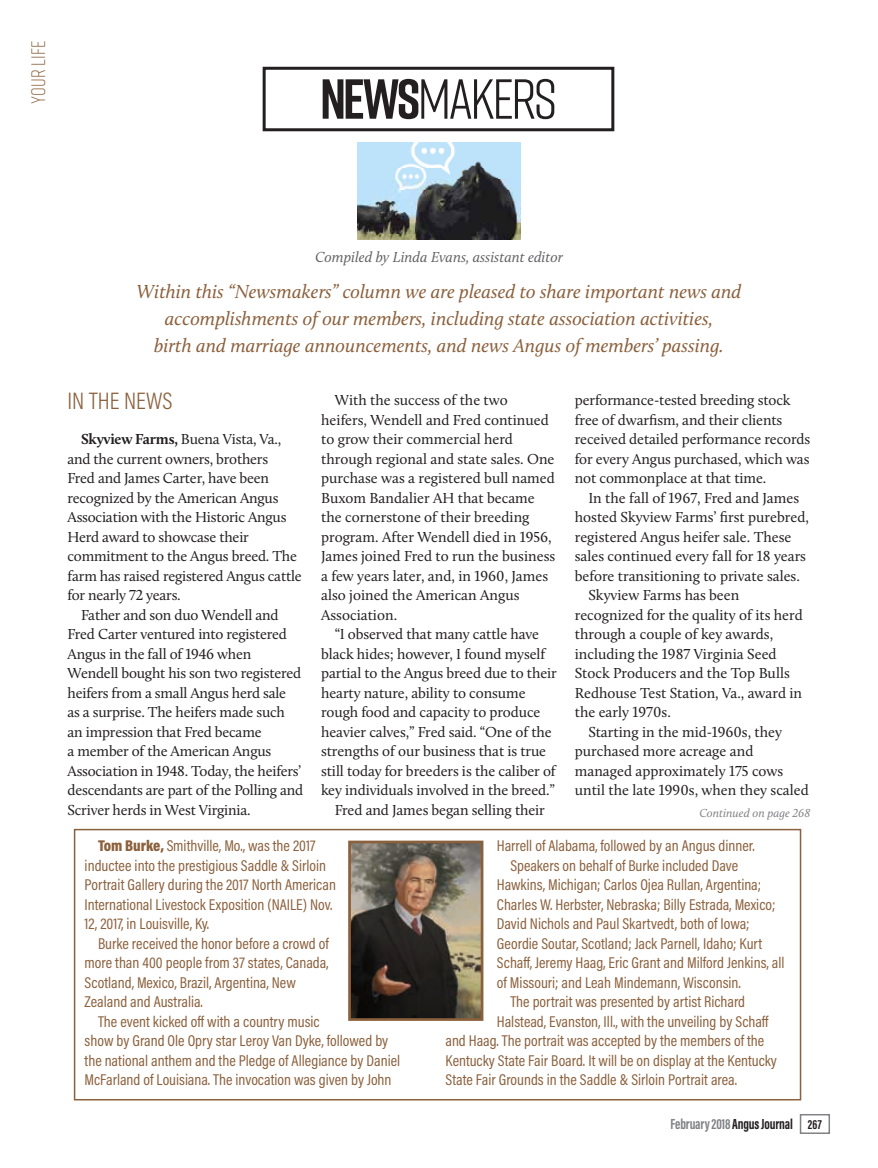
<style>
.page{position:relative;width:878px;height:1168px;background:#fff}
.page>*{position:absolute;margin:0;border:0;box-sizing:border-box;transform-origin:0 0}
.Column_Title{font:56.25px "Rift";letter-spacing:-.04em;color:#231f20}
.Subhead{font:300 24px "Acumin Pro Cond";color:#8b603c}
.Pull_Quotes_Feature{font:italic 19.5px/27px "Calluna";color:#8b603c;text-align:center}
.t1{font:300 19.5px "Rift";letter-spacing:.01em;color:#8b603c}
.T2_Sidebar_Body{font:15.75px/19.5px "Acumin Pro Cond";color:#8b603c}
.Body_Text{font:15px/19.5px "Calluna";letter-spacing:-.005em;color:#231f20}
.Stamp_Caption{font:italic 15px "Calluna";color:#636366}
.t2{font:700 15px "Acumin Pro Extra Cond";letter-spacing:-.01em;color:#808285}
.Jump_To_caption{font:italic 12px "Calluna";color:#808285}
.s1{font-weight:700}
.s2{font-weight:900}
.s3{color:#231f20}
.s4{font-size:13.5px;color:#231f20}
</style>
<div class="page">
<img style="left:358px;top:143px;width:162px;height:96px">
<div style="left:262px;top:67px;width:352px;height:64px;border:3px solid #231f20"></div>
<div style="left:74px;top:829px;width:727px;height:271px;border:2px solid #8b603c"></div>
<img style="left:352px;top:844px;width:127px;height:173px">
<div style="left:348px;top:840px;width:135px;height:181px;border:3px solid #8b603c"></div>
<div style="left:799px;top:1114px;width:31px;height:20px;border:2px solid #808285"></div>
<p class="t1" style="left:25px;top:104px;width:65px;rotate:-90deg">YOUR LIFE</p>
<p class="Column_Title" style="left:320px;top:59px;width:239px"><span class="s1">NEWS</span>MAKERS</p>
<p class="Stamp_Caption" style="left:315px;top:248px;width:249px">Compiled by Linda Evans, assistant editor</p>
<p class="Pull_Quotes_Feature" style="left:137px;top:278px;width:606px">Within this “Newsmakers” column we are pleased to share important news and accomplishments of our members, including state association activities,<br>birth and marriage announcements, and news Angus of members’ passing.</p>
<p class="Subhead" style="left:68px;top:385px;width:107px">IN THE NEWS</p>
<p class="Body_Text" style="left:68px;top:429px;width:236px;text-indent:14px"><span class="s1">Skyview Farms,</span> Buena Vista, Va., and the current owners, brothers<br>Fred and James Carter, have been recognized by the American Angus<br>Association with the Historic Angus<br>Herd award to showcase their commitment to the Angus breed. The farm has raised registered Angus cattle for nearly 72 years.</p>
<p class="Body_Text" style="left:68px;top:605px;width:237px;text-indent:14px">Father and son duo Wendell and Fred Carter ventured into registered Angus in the fall of 1946 when Wendell bought his son two registered heifers from a small Angus herd sale<br>as a surprise. The heifers made such an impression that Fred became<br>a member of the American Angus Association in 1948. Today, the heifers’ descendants are part of the Polling and Scriver herds in West Virginia.</p>
<p class="Body_Text" style="left:321px;top:390px;width:235px;text-indent:14px">With the success of the two heifers, Wendell and Fred continued to grow their commercial herd through regional and state sales. One purchase was a registered bull named<br>Buxom Bandalier AH that became the cornerstone of their breeding program. After Wendell died in 1956,<br>James joined Fred to run the business a few years later, and, in 1960, James also joined the American Angus<br>Association.</p>
<p class="Body_Text" style="left:321px;top:624px;width:237px;text-indent:14px">“I observed that many cattle have black hides; however, I found myself partial to the Angus breed due to their hearty nature, ability to consume rough food and capacity to produce heavier calves,” Fred said. “One of the strengths of our business that is true still today for breeders is the caliber of key individuals involved in the breed.”</p>
<p class="Body_Text" style="left:334px;top:800px;width:212px">Fred and James began selling their</p>
<p class="Body_Text" style="left:574px;top:390px;width:237px">performance-tested breeding stock free of dwarfism, and their clients received detailed performance records for every Angus purchased, which was not commonplace at that time.</p>
<p class="Body_Text" style="left:574px;top:488px;width:236px;text-indent:14px">In the fall of 1967, Fred and James hosted Skyview Farms’ first purebred, registered Angus heifer sale. These sales continued every fall for 18 years before transitioning to private sales.</p>
<p class="Body_Text" style="left:574px;top:585px;width:229px;text-indent:14px">Skyview Farms has been recognized for the quality of its herd through a couple of key awards, including the 1987 Virginia Seed<br>Stock Producers and the Top Bulls<br>Redhouse Test Station, Va., award in the early 1970s.</p>
<p class="Body_Text" style="left:574px;top:722px;width:235px;text-indent:14px">Starting in the mid-1960s, they purchased more acreage and managed approximately 175 cows until the late 1990s, when they scaled</p>
<p class="Jump_To_caption" style="left:699px;top:805px;width:112px">Continued on page 268</p>
<p class="T2_Sidebar_Body" style="left:85px;top:835px;width:253px;text-indent:14px"><span class="s2">Tom Burke,</span> Smithville, Mo., was the 2017 inductee into the prestigious Saddle &amp; Sirloin Portrait Gallery during the 2017 North American International Livestock Exposition (NAILE) Nov.<br>12, 2017, in Louisville, Ky.</p>
<p class="T2_Sidebar_Body" style="left:85px;top:933px;width:246px;text-indent:14px">Burke received the honor before a crowd of more than 400 people from 37 states, Canada, Scotland, Mexico, Brazil, Argentina, New Zealand and Australia.</p>
<p class="T2_Sidebar_Body" style="left:85px;top:1011px;width:317px;text-indent:14px">The event kicked off with a country music<br>show by Grand Ole Opry star Leroy Van Dyke, followed by the national anthem and the Pledge of Allegiance by Daniel McFarland of Louisiana. The invocation was given by John</p>
<p class="T2_Sidebar_Body" style="left:497px;top:835px;width:259px">Harrell of Alabama, followed by an Angus dinner.</p>
<p class="T2_Sidebar_Body" style="left:497px;top:855px;width:289px;text-indent:14px">Speakers on behalf of Burke included Dave Hawkins, Michigan; Carlos Ojea Rullan, Argentina; Charles W. Herbster, Nebraska; Billy Estrada, Mexico; David Nichols and Paul Skartvedt, both of Iowa; Geordie Soutar, Scotland; Jack Parnell, Idaho; Kurt Schaff, Jeremy Haag, Eric Grant and Milford Jenkins, all of Missouri; and Leah Mindemann, Wisconsin.</p>
<p class="T2_Sidebar_Body" style="left:510px;top:991px;width:236px">The portrait was presented by artist Richard</p>
<p class="T2_Sidebar_Body" style="left:497px;top:1011px;width:273px">Halstead, Evanston, Ill., with the unveiling by Schaff</p>
<p class="T2_Sidebar_Body" style="left:445px;top:1030px;width:320px">and Haag. The portrait was accepted by the members of the</p>
<p class="T2_Sidebar_Body" style="left:445px;top:1050px;width:333px">Kentucky State Fair Board. It will be on display at the Kentucky</p>
<p class="T2_Sidebar_Body" style="left:445px;top:1069px;width:293px">State Fair Grounds in the Saddle &amp; Sirloin Portrait area.</p>
<p class="t2" style="left:670px;top:1115px;width:153px">February 2018 <span class="s3">Angus Journal</span> <span class="s4">267</span></p>
</div>
